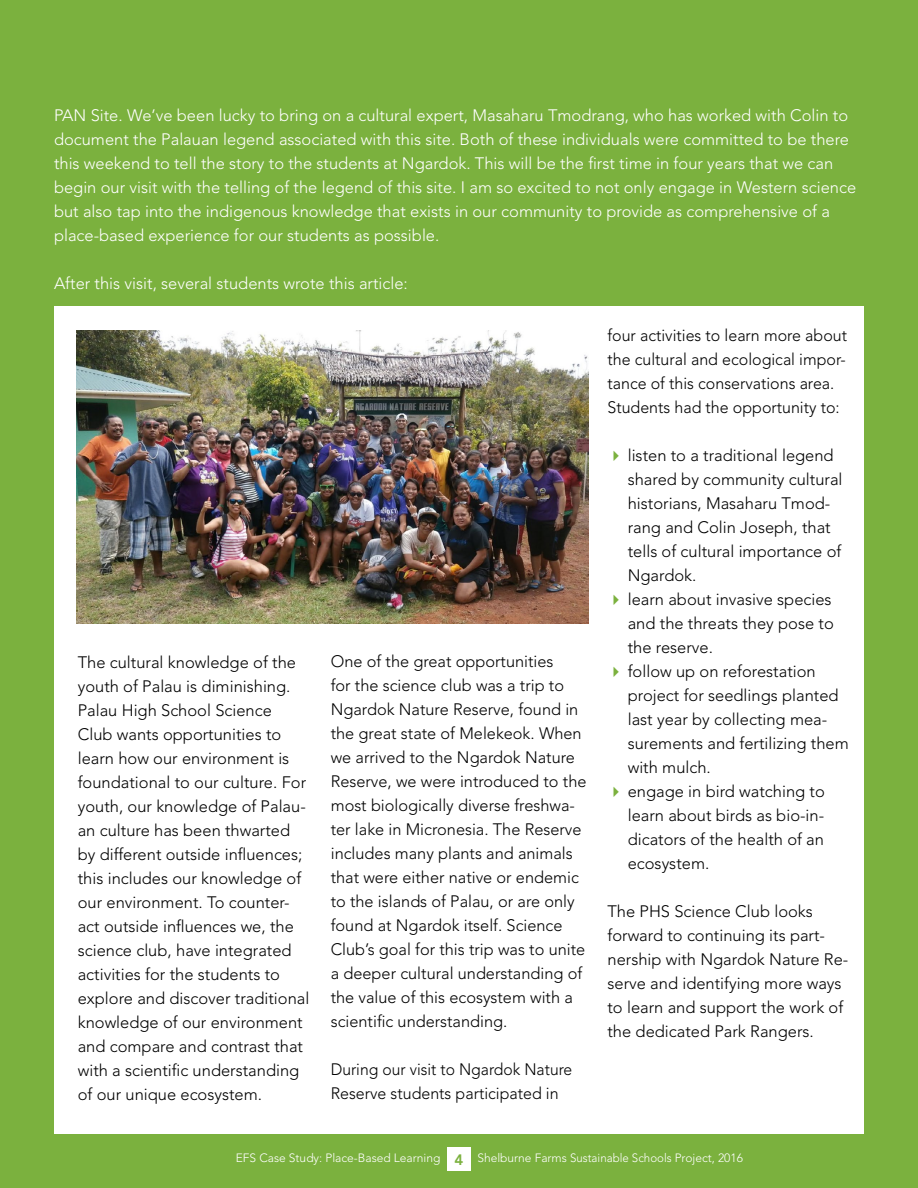
<style>
.page{position:relative;width:918px;height:1188px;background:#7bb13e}
.page>*{position:absolute;margin:0;border:0;box-sizing:border-box;transform-origin:0 0}
.t1{font:300 16.5px/24px "Avenir";color:#000}
.t2{font:300 16.5px/24px "Avenir";color:#fff}
.t3{font:300 16.5px/24px "Avenir";color:#000;scale:.95 1}
.t4{font:300 12px "Avenir";color:#fff}
.s1{font-weight:800;font-size:15px;color:#7bb13e}
</style>
<div class="page">
<div style="left:54px;top:307px;width:810px;height:827px;background:#fff"></div>
<img style="left:76px;top:331px;width:512px;height:292px">
<div style="left:447px;top:1148px;width:24px;height:23px;background:#fff"></div>
<p class="t2" style="left:54px;top:103px;width:804px">PAN Site. We’ve been lucky to bring on a cultural expert, Masaharu Tmodrang, who has worked with Colin to document the Palauan legend associated with this site. Both of these individuals were committed to be there this weekend to tell the story to the students at Ngardok. This will be the first time in four years that we can begin our visit with the telling of the legend of this site. I am so excited to not only engage in Western science but also tap into the indigenous knowledge that exists in our community to provide as comprehensive of a place-based experience for our students as possible.</p>
<p class="t2" style="left:54px;top:271px;width:355px">After this visit, several students wrote this article:</p>
<p class="t1" style="left:78px;top:650px;width:233px">The cultural knowledge of the youth of Palau is diminishing.<br>Palau High School Science<br>Club wants opportunities to learn how our environment is foundational to our culture. For youth, our knowledge of Palau&shy;an culture has been thwarted by different outside influences; this includes our knowledge of our environment. To counter&shy;act outside influences we, the science club, have integrated activities for the students to explore and discover traditional knowledge of our environment and compare and contrast that with a scientific understanding of our unique ecosystem.</p>
<p class="t1" style="left:331px;top:649px;width:257px">One of the great opportunities<br>for the science club was a trip to Ngardok Nature Reserve, found in the great state of Melekeok. When we arrived to the Ngardok Nature Reserve, we were introduced to the most biologically diverse freshwa&shy;ter lake in Micronesia. The Reserve includes many plants and animals that were either native or endemic to the islands of Palau, or are only found at Ngardok itself. Science Club’s goal for this trip was to unite a deeper cultural understanding of the value of this ecosystem with a scientific understanding.</p>
<p class="t3" style="left:331px;top:1057px;width:256px">During our visit to Ngardok Nature<br>Reserve students participated in</p>
<p class="t1" style="left:607px;top:323px;width:241px">four activities to learn more about the cultural and ecological impor&shy;tance of this conservations area.<br>Students had the opportunity to:</p>
<p class="t1" style="left:628px;top:443px;width:223px">listen to a traditional legend shared by community cultural historians, Masaharu Tmod&shy;rang and Colin Joseph, that tells of cultural importance of<br>Ngardok.<br>learn about invasive species and the threats they pose to the reserve.<br>follow up on reforestation project for seedlings planted last year by collecting mea&shy;surements and fertilizing them with mulch.<br>engage in bird watching to learn about birds as bio-in&shy;dicators of the health of an ecosystem.</p>
<p class="t1" style="left:608px;top:899px;width:242px">The PHS Science Club looks forward to continuing its part&shy;nership with Ngardok Nature Re&shy;serve and identifying more ways to learn and support the work of the dedicated Park Rangers.</p>
<p class="t4" style="left:236px;top:1151px;width:509px">EFS Case Study: Place-Based Learning <span class="s1">4</span> Shelburne Farms Sustainable Schools Project, 2016</p>
</div>
